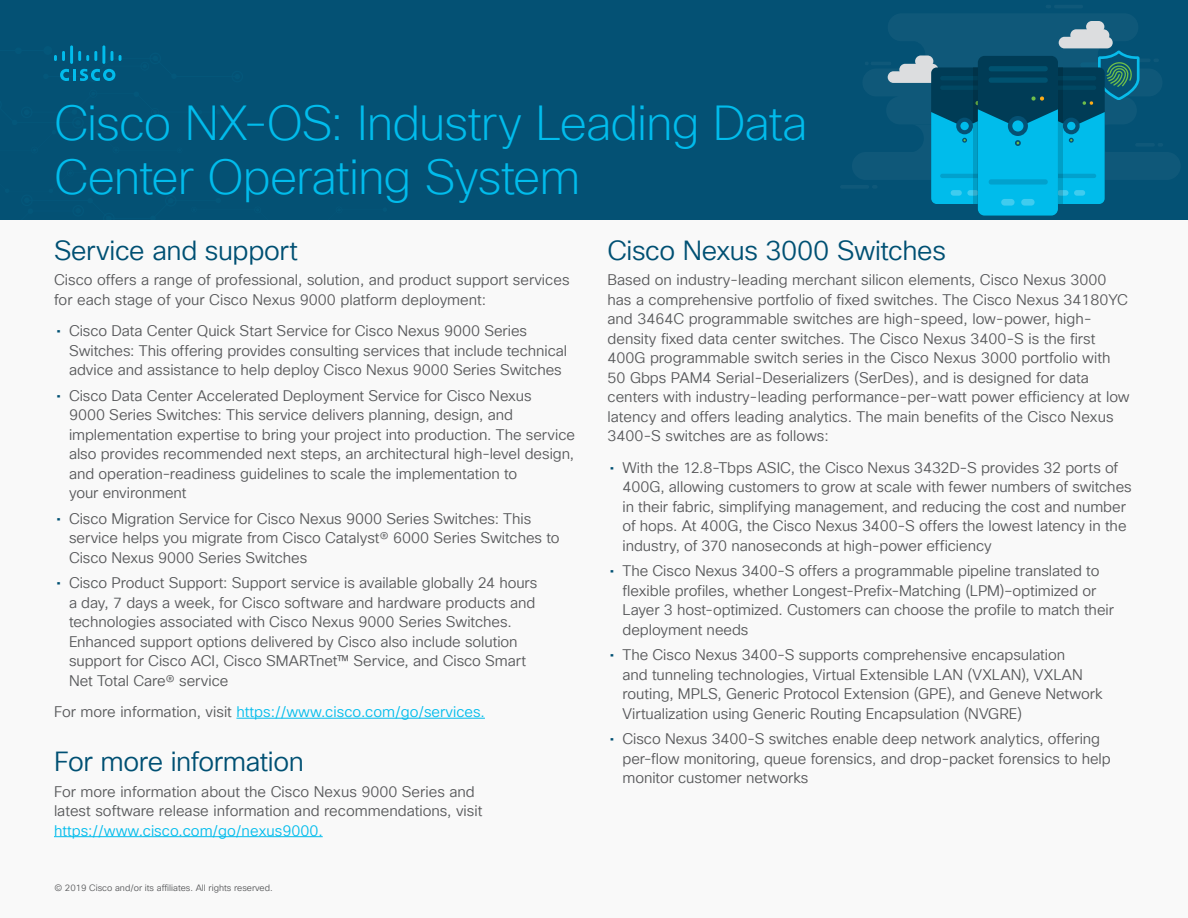
<style>
.page{position:relative;width:1188px;height:918px;background:#fff}
.page>*{position:absolute;margin:0;border:0;box-sizing:border-box;transform-origin:0 0}
.t1{font:200 48px/54px "Cisco Sans TT";letter-spacing:-.02em;color:#01bcec}
.Subhead2_Indigo{font:27px "Cisco Sans TT Light";letter-spacing:-.015em;color:#005073}
.Body{font:15px/19.5px "Cisco Sans TT Light";letter-spacing:-.005em;color:#57585a}
.Body-2{font:15px "Cisco Sans TT Light";color:#01bcec}
.t2{font:9px "Cisco Sans TT Light";color:#57585a}
.s1{font-family:"Cisco Sans TT";color:#005073}
.s2{color:#57585a}
.s3{color:#01bcec}
</style>
<div class="page">
<div style="left:0;top:0;width:1188px;height:220px;background:#045174"></div>
<hr style="left:840px;top:185px;width:29px;height:4px;background:#0f5879;border-radius:2px">
<svg style="left:852px;top:5px;width:328px;height:211px"></svg>
<div style="left:989px;top:66px;width:59px;height:5px;background:#005270;border-radius:2px"></div>
<div style="left:989px;top:78px;width:59px;height:5px;background:#005270;border-radius:2px"></div>
<div style="left:989px;top:179px;width:59px;height:6px;background:#01a1cd;border-radius:2px"></div>
<svg style="left:973px;top:67px;width:5px;height:137px"></svg>
<svg style="left:1058px;top:67px;width:5px;height:137px"></svg>
<div style="left:1059px;top:37px;width:54px;height:11px;background:#dcdddf;border-radius:6px"></div>
<div style="left:1070px;top:29px;width:39px;height:12px;background:#dcdddf;border-radius:6px"></div>
<div style="left:1086px;top:21px;width:18px;height:12px;background:#dcdddf;border-radius:6px"></div>
<svg style="left:60px;top:69px;width:55px;height:12px"></svg>
<svg style="left:54px;top:51px;width:11px;height:10px"></svg>
<hr style="left:70px;top:45px;width:3px;height:19px;background:#01bcec">
<svg style="left:78px;top:51px;width:19px;height:10px"></svg>
<hr style="left:102px;top:45px;width:3px;height:19px;background:#01bcec">
<svg style="left:110px;top:51px;width:3px;height:10px"></svg>
<svg style="left:119px;top:55px;width:3px;height:6px"></svg>
<div style="left:0;top:220px;width:1188px;height:698px;background:#f9f9f9"></div>
<hr style="left:236px;top:718px;width:249px;height:1px;background:#01bcec">
<hr style="left:54px;top:836px;width:269px;height:1px;background:#01bcec">
<h1 class="t1" style="left:54px;top:98px;width:755px">Cisco NX-OS: Industry Leading Data<br>Center Operating System</h1>
<p class="Subhead2_Indigo" style="left:54px;top:233px;width:245px">Service and support</p>
<p class="Body" style="left:54px;top:271px;width:517px">Cisco offers a range of professional, solution, and product support services for each stage of your Cisco Nexus 9000 platform deployment:</p>
<p class="Body" style="left:69px;top:322px;width:500px;text-indent:-13px"><span class="s1">•</span> Cisco Data Center Quick Start Service for Cisco Nexus 9000 Series<br>Switches: This offering provides consulting services that include technical advice and assistance to help deploy Cisco Nexus 9000 Series Switches</p>
<p class="Body" style="left:69px;top:386px;width:508px;text-indent:-13px"><span class="s1">•</span> Cisco Data Center Accelerated Deployment Service for Cisco Nexus<br>9000 Series Switches: This service delivers planning, design, and implementation expertise to bring your project into production. The service also provides recommended next steps, an architectural high-level design, and operation-readiness guidelines to scale the implementation to<br>your environment</p>
<p class="Body" style="left:69px;top:509px;width:492px;text-indent:-13px"><span class="s1">•</span> Cisco Migration Service for Cisco Nexus 9000 Series Switches: This service helps you migrate from Cisco Catalyst® 6000 Series Switches to<br>Cisco Nexus 9000 Series Switches</p>
<p class="Body" style="left:69px;top:574px;width:470px;text-indent:-13px"><span class="s1">•</span> Cisco Product Support: Support service is available globally 24 hours a day, 7 days a week, for Cisco software and hardware products and technologies associated with Cisco Nexus 9000 Series Switches.<br>Enhanced support options delivered by Cisco also include solution support for Cisco ACI, Cisco SMARTnet™ Service, and Cisco Smart Net Total Care® service</p>
<p class="Body-2" style="left:54px;top:702px;width:432px"><span class="s2">For more information, visit</span> https://www.cisco.com/go/services.</p>
<p class="Subhead2_Indigo" style="left:54px;top:744px;width:251px">For more information</p>
<p class="Body" style="left:54px;top:782px;width:430px">For more information about the Cisco Nexus 9000 Series and latest software release information and recommendations, visit <span class="s3">https://www.cisco.com/go/nexus9000.</span></p>
<p class="Subhead2_Indigo" style="left:608px;top:233px;width:340px">Cisco Nexus 3000 Switches</p>
<p class="Body" style="left:608px;top:271px;width:524px">Based on industry-leading merchant silicon elements, Cisco Nexus 3000 has a comprehensive portfolio of fixed switches. The Cisco Nexus 34180YC and 3464C programmable switches are high-speed, low-power, high&shy;density fixed data center switches. The Cisco Nexus 3400-S is the first 400G programmable switch series in the Cisco Nexus 3000 portfolio with 50 Gbps PAM4 Serial-Deserializers (SerDes), and is designed for data centers with industry-leading performance-per-watt power efficiency at low latency and offers leading analytics. The main benefits of the Cisco Nexus 3400-S switches are as follows:</p>
<p class="Body" style="left:622px;top:458px;width:511px;text-indent:-13px"><span class="s1">•</span> With the 12.8-Tbps ASIC, the Cisco Nexus 3432D-S provides 32 ports of 400G, allowing customers to grow at scale with fewer numbers of switches in their fabric, simplifying management, and reducing the cost and number of hops. At 400G, the Cisco Nexus 3400-S offers the lowest latency in the industry, of 370 nanoseconds at high-power efficiency</p>
<p class="Body" style="left:622px;top:562px;width:493px;text-indent:-13px"><span class="s1">•</span> The Cisco Nexus 3400-S offers a programmable pipeline translated to flexible profiles, whether Longest-Prefix-Matching (LPM)–optimized or Layer 3 host-optimized. Customers can choose the profile to match their deployment needs</p>
<p class="Body" style="left:622px;top:646px;width:482px;text-indent:-13px"><span class="s1">•</span> The Cisco Nexus 3400-S supports comprehensive encapsulation<br>and tunneling technologies, Virtual Extensible LAN (VXLAN), VXLAN routing, MPLS, Generic Protocol Extension (GPE), and Geneve Network Virtualization using Generic Routing Encapsulation (NVGRE)</p>
<p class="Body" style="left:622px;top:730px;width:490px;text-indent:-13px"><span class="s1">•</span> Cisco Nexus 3400-S switches enable deep network analytics, offering per-flow monitoring, queue forensics, and drop-packet forensics to help monitor customer networks</p>
<p class="t2" style="left:54px;top:882px;width:220px">© 2019 Cisco and/or its affiliates. All rights reserved.</p>
</div>
